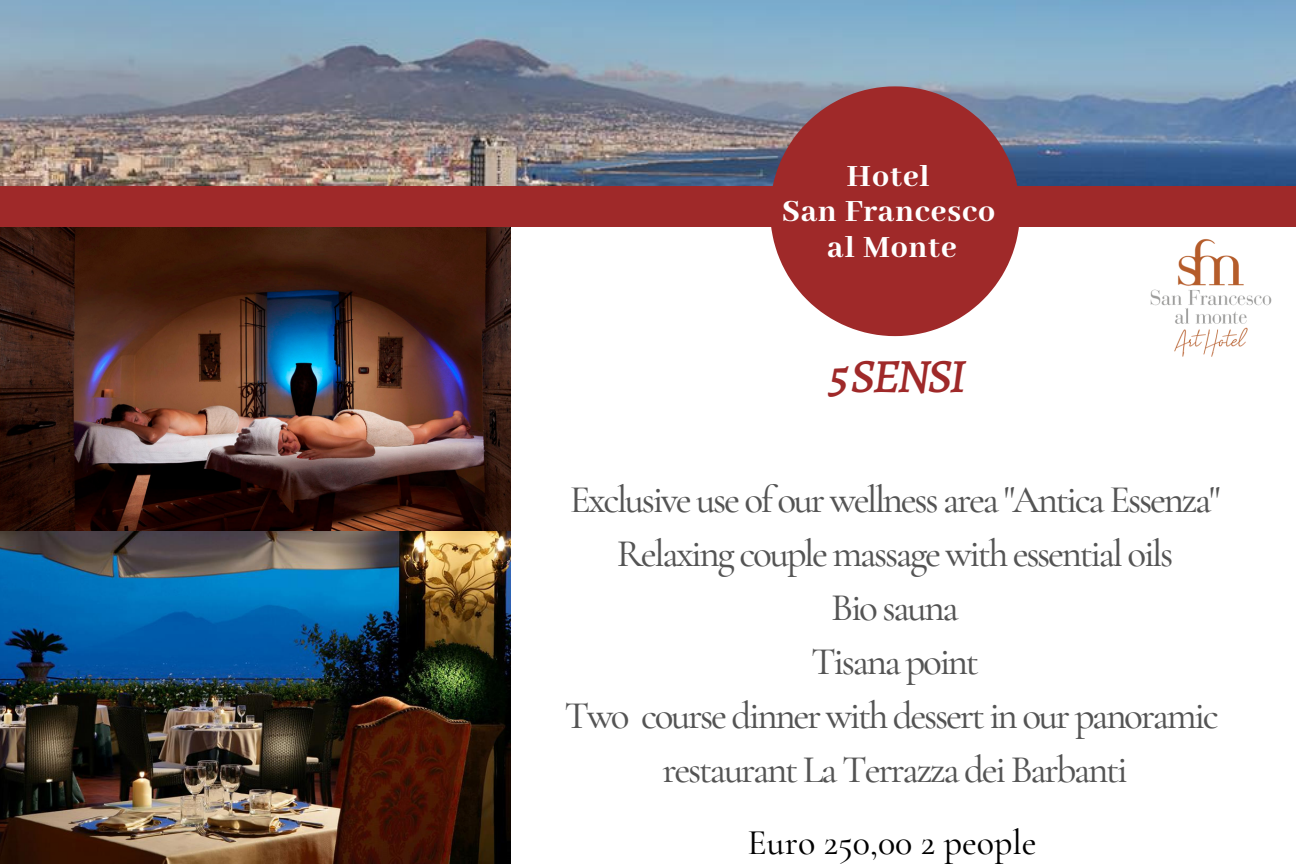
<style>
.page{position:relative;width:1296px;height:864px;background:#fff}
.page>*{position:absolute;margin:0;border:0;box-sizing:border-box;transform-origin:0 0}
.t1{font:italic 500 48px "Alegreya";letter-spacing:-.06em;color:#9f2929}
.t2{font:500 39px "Cormorant Garamond";letter-spacing:-.06em;color:#545454}
.t3{font:500 36px "Cormorant Garamond";color:#000}
.t4{font:800 33.6px "Abhaya Libre";letter-spacing:.03em;color:#fff}
</style>
<div class="page">
<img style="left:0;top:228px;width:511px;height:304px">
<img style="left:0;top:0;width:1296px;height:186px">
<div style="left:0;top:186px;width:1296px;height:41px;background:#9f2929"></div>
<svg style="left:770px;top:86px;width:250px;height:250px;fill:#9f2929"></svg>
<img style="left:1150px;top:239px;width:122px;height:118px">
<img style="left:0;top:532px;width:511px;height:332px">
<p class="t4" style="left:847px;top:158px;width:84px">Hotel</p>
<p class="t4" style="left:782px;top:193px;width:215px">San Francesco</p>
<p class="t4" style="left:828px;top:229px;width:131px">al Monte</p>
<p class="t1" style="left:829px;top:344px;width:139px">5SENSI</p>
<p class="t2" style="left:570px;top:476px;width:652px">Exclusive use ofour wellness area "Antica Essenza"</p>
<p class="t2" style="left:617px;top:530px;width:558px">Relaxing couple massage with essential oils</p>
<p class="t2" style="left:831px;top:584px;width:129px">Bio sauna</p>
<p class="t2" style="left:811px;top:638px;width:169px">Tisana point</p>
<p class="t2" style="left:565px;top:692px;width:656px">Two course dinner with dessert in our panoramic</p>
<p class="t2" style="left:663px;top:746px;width:467px">restaurant La Terrazza dei Barbanti</p>
<p class="t3" style="left:748px;top:820px;width:291px">Euro 250,00 2 people</p>
</div>
